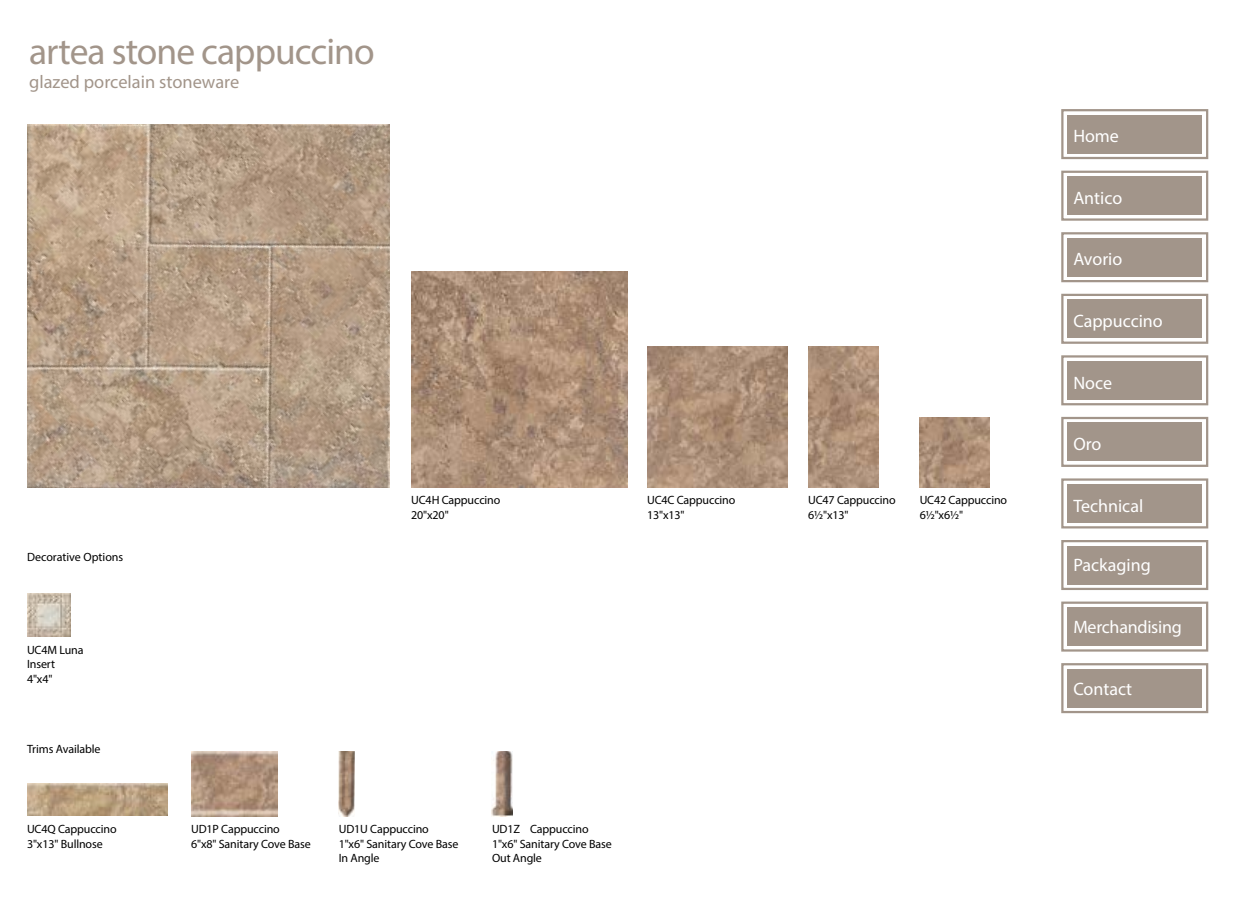
<style>
.page{position:relative;width:1242px;height:918px;background:#fff}
.page>*{position:absolute;margin:0;border:0;box-sizing:border-box;transform-origin:0 0}
.t1{font:37.5px "Myriad Pro";letter-spacing:-.025em;color:#a2958a}
.t2{font:18.45px "Myriad Pro";color:#a2958a}
.t3{font:18px "Myriad Pro";color:#fff}
.t4{font:12px/14.4px "Myriad Pro";letter-spacing:-.01em;color:#000}
</style>
<div class="page">
<div style="left:1061px;top:109px;width:147px;height:50px;border:2px solid #a2958a"></div>
<div style="left:1068px;top:115px;width:134px;height:38px;background:#a2958a"></div>
<div style="left:1061px;top:171px;width:147px;height:50px;border:2px solid #a2958a"></div>
<div style="left:1068px;top:177px;width:134px;height:38px;background:#a2958a"></div>
<div style="left:1061px;top:232px;width:147px;height:50px;border:2px solid #a2958a"></div>
<div style="left:1068px;top:238px;width:134px;height:38px;background:#a2958a"></div>
<div style="left:1061px;top:355px;width:147px;height:50px;border:2px solid #a2958a"></div>
<div style="left:1068px;top:361px;width:134px;height:38px;background:#a2958a"></div>
<div style="left:1061px;top:602px;width:147px;height:50px;border:2px solid #a2958a"></div>
<div style="left:1068px;top:608px;width:134px;height:38px;background:#a2958a"></div>
<div style="left:1061px;top:294px;width:147px;height:50px;border:2px solid #a2958a"></div>
<div style="left:1068px;top:300px;width:134px;height:38px;background:#a2958a"></div>
<div style="left:1061px;top:478px;width:147px;height:50px;border:2px solid #a2958a"></div>
<div style="left:1068px;top:484px;width:134px;height:38px;background:#a2958a"></div>
<div style="left:1061px;top:663px;width:147px;height:50px;border:2px solid #a2958a"></div>
<div style="left:1068px;top:669px;width:134px;height:38px;background:#a2958a"></div>
<div style="left:1061px;top:540px;width:147px;height:50px;border:2px solid #a2958a"></div>
<div style="left:1068px;top:546px;width:134px;height:38px;background:#a2958a"></div>
<div style="left:1061px;top:417px;width:147px;height:50px;border:2px solid #a2958a"></div>
<div style="left:1068px;top:423px;width:134px;height:38px;background:#a2958a"></div>
<img style="left:647px;top:347px;width:141px;height:140px">
<img style="left:27px;top:783px;width:140px;height:33px">
<img style="left:411px;top:271px;width:216px;height:216px">
<img style="left:808px;top:347px;width:70px;height:140px">
<img style="left:920px;top:417px;width:70px;height:70px">
<img style="left:27px;top:125px;width:362px;height:362px">
<img style="left:27px;top:594px;width:43px;height:43px">
<img style="left:191px;top:751px;width:86px;height:65px">
<img style="left:339px;top:751px;width:16px;height:65px">
<img style="left:492px;top:751px;width:21px;height:65px">
<h1 class="t1" style="left:29px;top:28px;width:347px">artea stone cappuccino</h1>
<h2 class="t2" style="left:29px;top:70px;width:212px">glazed porcelain stoneware</h2>
<p class="t4" style="left:27px;top:550px;width:98px">Decorative Options</p>
<p class="t4" style="left:27px;top:642px;width:58px">UC4M Luna<br>Insert<br>4"x4"</p>
<p class="t4" style="left:27px;top:742px;width:75px">Trims Available</p>
<p class="t4" style="left:411px;top:493px;width:91px">UC4H Cappuccino<br>20"x20"</p>
<p class="t4" style="left:808px;top:493px;width:89px">UC47 Cappuccino<br>6½"x13"</p>
<p class="t4" style="left:920px;top:493px;width:89px">UC42 Cappuccino<br>6½"x6½"</p>
<p class="t4" style="left:647px;top:493px;width:90px">UC4C Cappuccino<br>13"x13"</p>
<p class="t4" style="left:27px;top:822px;width:91px">UC4Q Cappuccino<br>3"x13" Bullnose</p>
<p class="t4" style="left:191px;top:822px;width:121px">UD1P Cappuccino<br>6"x8" Sanitary Cove Base</p>
<p class="t4" style="left:339px;top:822px;width:121px">UD1U Cappuccino<br>1"x6" Sanitary Cove Base<br>In Angle</p>
<p class="t4" style="left:492px;top:822px;width:121px">UD1Z Cappuccino<br>1"x6" Sanitary Cove Base<br>Out Angle</p>
<h3 class="t3" style="left:1073px;top:125px;width:47px">Home</h3>
<h3 class="t3" style="left:1073px;top:187px;width:50px">Antico</h3>
<h3 class="t3" style="left:1073px;top:248px;width:51px">Avorio</h3>
<h3 class="t3" style="left:1073px;top:310px;width:91px">Cappuccino</h3>
<h3 class="t3" style="left:1073px;top:371px;width:40px">Noce</h3>
<h3 class="t3" style="left:1073px;top:433px;width:29px">Oro</h3>
<h3 class="t3" style="left:1073px;top:495px;width:71px">Technical</h3>
<h3 class="t3" style="left:1073px;top:554px;width:79px">Packaging</h3>
<h3 class="t3" style="left:1073px;top:616px;width:110px">Merchandising</h3>
<h3 class="t3" style="left:1073px;top:678px;width:60px">Contact</h3>
</div>
